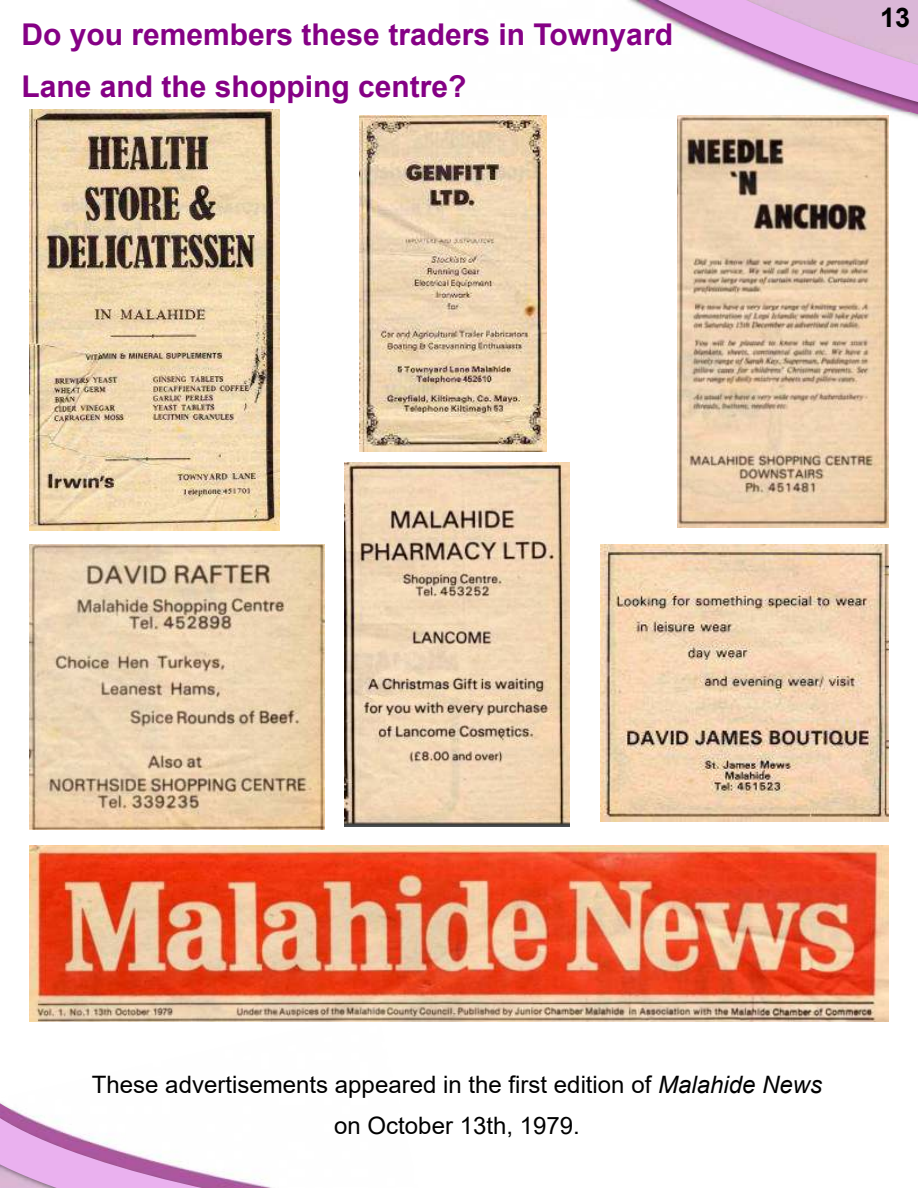
<style>
.page{position:relative;width:918px;height:1188px;background:#fff}
.page>*{position:absolute;margin:0;border:0;box-sizing:border-box;transform-origin:0 0}
.t1{font:700 30px/51.6px "Arial";color:#850085}
.t2{font:700 27px "Arial";color:#000}
.t3{font:24px/41.2px "Arial";color:#000;text-align:center}
.s1{font-style:italic}
</style>
<div class="page">
<img style="left:29px;top:1015px;width:392px;height:7px">
<svg style="left:0;top:1103px;width:272px;height:85px"></svg>
<svg style="left:499px;top:112px;width:419px;height:5px"></svg>
<img style="left:873px;top:105px;width:45px;height:7px">
<svg style="left:628px;top:0;width:290px;height:105px"></svg>
<img style="left:30px;top:109px;width:249px;height:421px">
<img style="left:678px;top:116px;width:210px;height:411px">
<img style="left:30px;top:544px;width:295px;height:286px">
<img style="left:600px;top:544px;width:288px;height:277px">
<img style="left:360px;top:116px;width:187px;height:335px">
<img style="left:345px;top:463px;width:225px;height:363px">
<img style="left:30px;top:846px;width:858px;height:175px">
<p class="t1" style="left:21px;top:12px;width:653px">Do you remembers these traders in Townyard<br>Lane and the shopping centre?</p>
<p class="t2" style="left:880px;top:7px;width:32px">13</p>
<p class="t3" style="left:92px;top:1066px;width:732px">These advertisements appeared in the first edition of <span class="s1">Malahide News </span>on October 13th, 1979.</p>
</div>
